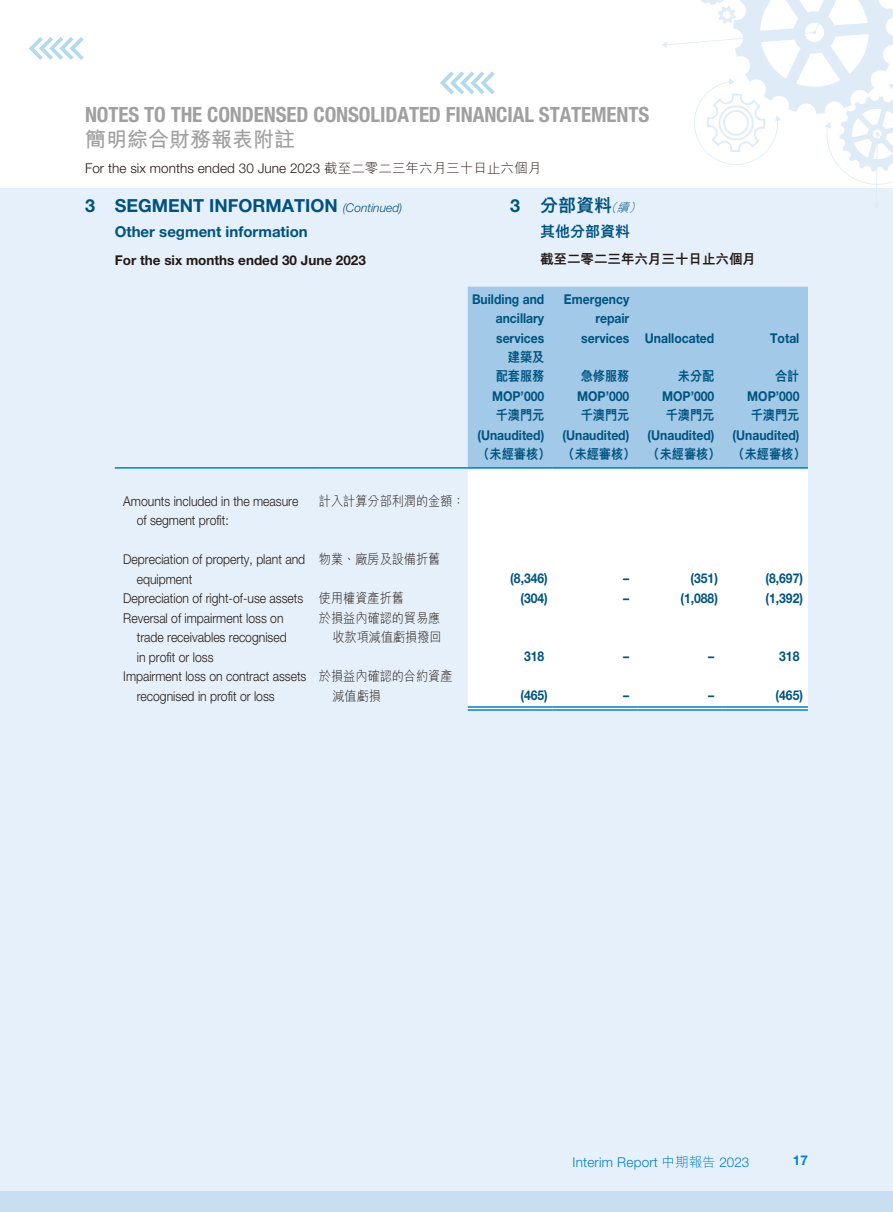
<style>
.page{position:relative;width:893px;height:1212px;background:#fff}
.page>*{position:absolute;margin:0;border:0;box-sizing:border-box;transform-origin:0 0}
.t1{font:700 condensed 21px "Helvetica Neue LT Std";letter-spacing:-.005em;color:#a0a0a1}
.t2{font:700 21px "M Hei HK";color:#a0a0a1}
.t3{font:700 18px "Helvetica Neue LT Std";color:#00537f}
.t4{font:800 18px "M Hei HK";color:#00537f}
.t5{font:700 15px "Helvetica Neue LT Std";color:#00537f}
.t6{font:800 15px "M Hei HK";color:#00537f}
.t7{font:300 13.5px/19.5px "Helvetica Neue LT Std";color:#231916;scale:.9 1}
.t8{font:700 13.5px/19.5px "Helvetica Neue LT Std";color:#00537f;text-align:justify;scale:.9 1}
.t9{font:800 13.5px/19.5px "M Hei HK";color:#00537f;text-align:right;scale:.9 1}
.t10{font:300 13.5px/19.5px "M Hei HK";color:#231916;text-align:right;scale:.9 1}
.t11{font:300 13.5px "Helvetica Neue LT Std";color:#231916}
.t12{font:700 13.5px "Helvetica Neue LT Std";color:#231916}
.t13{font:300 13.5px "Helvetica Neue LT Std";letter-spacing:.015em;color:#0082c3}
.t14{font:800 13.5px "M Hei HK";color:#231916}
.t15{font:700 13.5px "Helvetica Neue LT Std";color:#0082c3}
.s1{font-family:"M Hei HK"}
.s2{font-weight:300;font-style:italic;font-size:12px}
.s3{font-family:"Helvetica Neue LT Std";font-weight:700}
</style>
<div class="page">
<div style="left:0;top:188px;width:893px;height:1024px;background:#e6f0fa"></div>
<svg style="left:662px;top:0;width:231px;height:188px"></svg>
<svg style="left:29px;top:37px;width:55px;height:23px"></svg>
<svg style="left:440px;top:71px;width:55px;height:23px"></svg>
<div style="left:0;top:1191px;width:893px;height:21px;background:#c8def1"></div>
<div style="left:468px;top:287px;width:340px;height:180px;background:#a2c9e7"></div>
<div style="left:468px;top:469px;width:340px;height:240px;background:#fff"></div>
<hr style="left:115px;top:467px;width:204px;height:2px;background:#0082c3">
<hr style="left:319px;top:467px;width:149px;height:2px;background:#0082c3">
<hr style="left:468px;top:467px;width:85px;height:2px;background:#0082c3">
<hr style="left:553px;top:467px;width:85px;height:2px;background:#0082c3">
<hr style="left:638px;top:467px;width:85px;height:2px;background:#0082c3">
<hr style="left:723px;top:467px;width:85px;height:2px;background:#0082c3">
<hr style="left:468px;top:706px;width:85px;height:2px;background:#0082c3">
<hr style="left:468px;top:709px;width:85px;height:2px;background:#0082c3">
<hr style="left:553px;top:706px;width:85px;height:2px;background:#0082c3">
<hr style="left:553px;top:709px;width:85px;height:2px;background:#0082c3">
<hr style="left:638px;top:706px;width:85px;height:2px;background:#0082c3">
<hr style="left:638px;top:709px;width:85px;height:2px;background:#0082c3">
<hr style="left:723px;top:706px;width:85px;height:2px;background:#0082c3">
<hr style="left:723px;top:709px;width:85px;height:2px;background:#0082c3">
<h1 class="t1" style="left:85px;top:101px;width:566px">NOTES TO THE CONDENSED CONSOLIDATED FINANCIAL STATEMENTS</h1>
<h1 class="t2" style="left:85px;top:124px;width:211px">簡明綜合財務報表附註</h1>
<p class="t11" style="left:85px;top:160px;width:458px">For the six months ended 30 June 2023 <span class="s1">截至二零二三年六月三十日止六個月</span></p>
<h2 class="t3" style="left:85px;top:194px;width:319px">3 SEGMENT INFORMATION <span class="s2">(Continued)</span></h2>
<p class="t5" style="left:115px;top:222px;width:195px">Other segment information</p>
<p class="t12" style="left:115px;top:252px;width:253px">For the six months ended 30 June 2023</p>
<p class="t7" style="left:137px;top:491px;width:181px;text-indent:-13px">Amounts included in the measure of segment profit:</p>
<p class="t10" style="left:319px;top:491px;width:163px">計入計算分部利潤的金額：</p>
<p class="t7" style="left:137px;top:550px;width:189px;text-indent:-13px">Depreciation of property, plant and equipment</p>
<p class="t10" style="left:319px;top:549px;width:136px">物業、廠房及設備折舊</p>
<h2 class="t4" style="left:510px;top:196px;width:135px"><span class="s3">3</span> 分部資料<span class="s2">（續）</span></h2>
<p class="t6" style="left:540px;top:224px;width:91px">其他分部資料</p>
<p class="t14" style="left:540px;top:253px;width:217px">截至二零二三年六月三十日止六個月</p>
<p class="t8" style="left:496px;top:289px;width:55px;text-indent:-24px">Building and ancillary services</p>
<p class="t8" style="left:564px;top:289px;width:74px">Emergency</p>
<p class="t8" style="left:595px;top:308px;width:39px">repair</p>
<p class="t8" style="left:581px;top:328px;width:149px">services Unallocated</p>
<p class="t8" style="left:770px;top:328px;width:34px">Total</p>
<p class="t9" style="left:496px;top:347px;width:55px">建築及配套服務</p>
<p class="t9" style="left:581px;top:366px;width:55px">急修服務</p>
<p class="t9" style="left:678px;top:366px;width:42px">未分配</p>
<p class="t9" style="left:775px;top:366px;width:28px">合計</p>
<p class="t8" style="left:492px;top:386px;width:60px">MOP’000</p>
<p class="t8" style="left:577px;top:386px;width:60px">MOP’000</p>
<p class="t8" style="left:662px;top:386px;width:60px">MOP’000</p>
<p class="t8" style="left:747px;top:386px;width:60px">MOP’000</p>
<p class="t9" style="left:496px;top:405px;width:55px">千澳門元</p>
<p class="t9" style="left:581px;top:405px;width:55px">千澳門元</p>
<p class="t9" style="left:666px;top:405px;width:55px">千澳門元</p>
<p class="t9" style="left:751px;top:405px;width:55px">千澳門元</p>
<p class="t8" style="left:477px;top:425px;width:76px">(Unaudited)</p>
<p class="t8" style="left:562px;top:425px;width:76px">(Unaudited)</p>
<p class="t8" style="left:648px;top:425px;width:76px">(Unaudited)</p>
<p class="t8" style="left:733px;top:425px;width:76px">(Unaudited)</p>
<p class="t9" style="left:477px;top:444px;width:366px">（未經審核） （未經審核） （未經審核） （未經審核）</p>
<p class="t8" style="left:510px;top:568px;width:43px">(8,346)</p>
<p class="t8" style="left:623px;top:568px;width:8px">–</p>
<p class="t8" style="left:690px;top:568px;width:32px">(351)</p>
<p class="t8" style="left:765px;top:568px;width:43px">(8,697)</p>
<p class="t7" style="left:123px;top:588px;width:313px">Depreciation of right-of-use assets <span class="s1">使用權資產折舊</span></p>
<p class="t8" style="left:520px;top:588px;width:32px">(304)</p>
<p class="t8" style="left:623px;top:588px;width:8px">–</p>
<p class="t8" style="left:680px;top:588px;width:43px">(1,088)</p>
<p class="t8" style="left:765px;top:588px;width:43px">(1,392)</p>
<p class="t7" style="left:137px;top:608px;width:168px;text-indent:-13px">Reversal of impairment loss on trade receivables recognised in profit or loss</p>
<p class="t10" style="left:319px;top:608px;width:138px">於損益內確認的貿易應收款項減值虧損撥回</p>
<p class="t8" style="left:524px;top:646px;width:24px">318</p>
<p class="t8" style="left:623px;top:646px;width:8px">–</p>
<p class="t8" style="left:708px;top:646px;width:8px">–</p>
<p class="t8" style="left:779px;top:646px;width:24px">318</p>
<p class="t7" style="left:137px;top:666px;width:190px;text-indent:-13px">Impairment loss on contract assets recognised in profit or loss</p>
<p class="t10" style="left:332px;top:666px;width:135px;text-align:left;text-indent:-13px">於損益內確認的合約資產減值虧損</p>
<p class="t8" style="left:520px;top:685px;width:32px">(465)</p>
<p class="t8" style="left:623px;top:685px;width:8px">–</p>
<p class="t8" style="left:708px;top:685px;width:8px">–</p>
<p class="t8" style="left:775px;top:685px;width:32px">(465)</p>
<p class="t13" style="left:572px;top:1154px;width:179px">Interim Report <span class="s1">中期報告</span> 2023</p>
<p class="t15" style="left:793px;top:1152px;width:17px">17</p>
</div>
